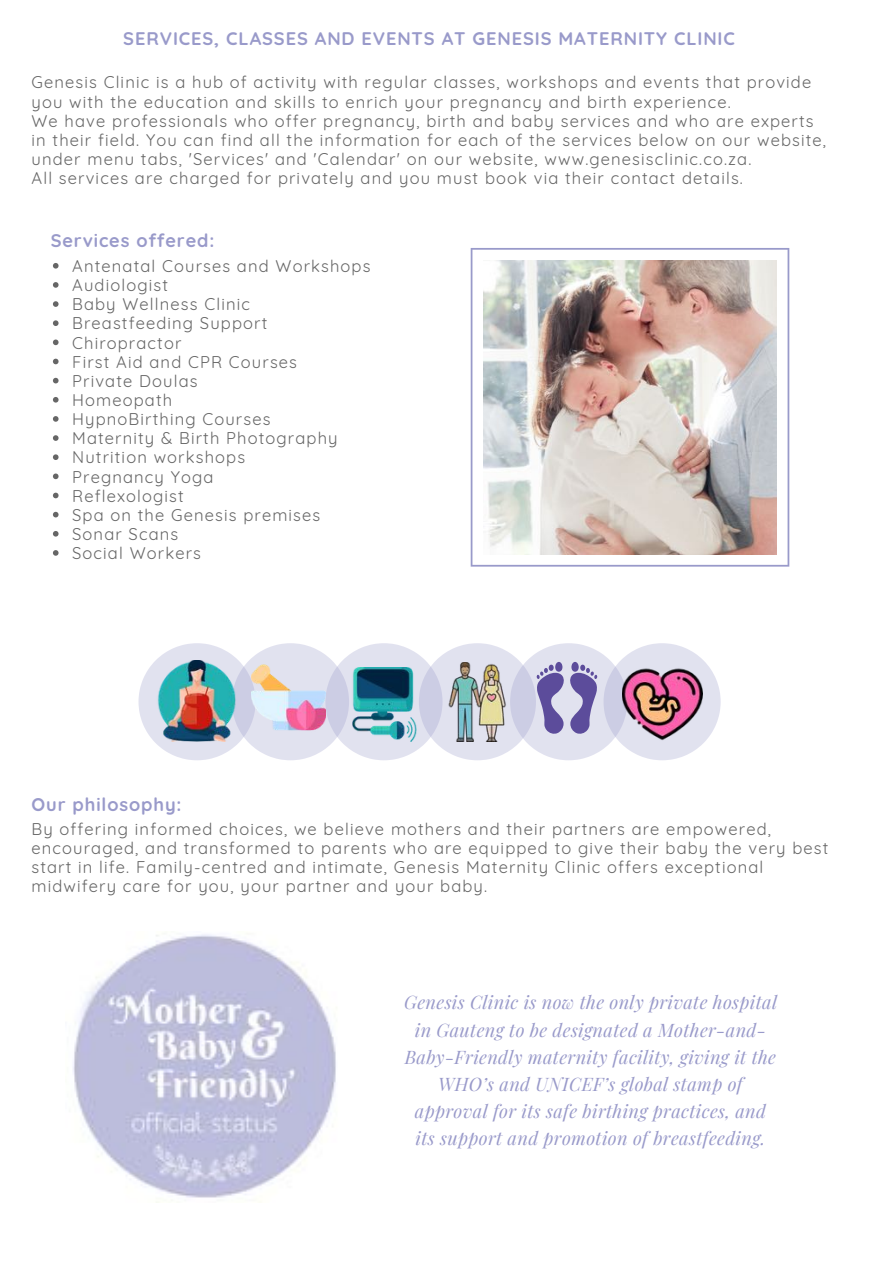
<style>
.page{position:relative;width:893px;height:1263px;background:#fff}
.page>*{position:absolute;margin:0;border:0;box-sizing:border-box;transform-origin:0 0}
.t1{font:italic 18.15px/27px "Playfair Display";letter-spacing:.02em;color:#999aca;text-align:center}
.t2{font:700 18.15px "Quicksand";letter-spacing:.05em;color:#999aca}
.t3{font:16.5px/19.2px "Quicksand";letter-spacing:.07em;color:#666}
</style>
<div class="page">
<img style="left:471px;top:248px;width:318px;height:319px">
<svg style="left:53px;top:263px;width:6px;height:6px"></svg>
<svg style="left:53px;top:282px;width:6px;height:6px"></svg>
<svg style="left:53px;top:301px;width:6px;height:6px"></svg>
<svg style="left:53px;top:320px;width:6px;height:6px"></svg>
<svg style="left:53px;top:339px;width:6px;height:6px"></svg>
<svg style="left:53px;top:359px;width:6px;height:5px"></svg>
<svg style="left:53px;top:378px;width:6px;height:5px"></svg>
<svg style="left:53px;top:397px;width:6px;height:6px"></svg>
<svg style="left:53px;top:416px;width:6px;height:6px"></svg>
<svg style="left:53px;top:435px;width:6px;height:6px"></svg>
<svg style="left:53px;top:454px;width:6px;height:6px"></svg>
<svg style="left:53px;top:473px;width:6px;height:6px"></svg>
<svg style="left:53px;top:493px;width:6px;height:5px"></svg>
<svg style="left:53px;top:512px;width:6px;height:5px"></svg>
<svg style="left:53px;top:531px;width:6px;height:6px"></svg>
<svg style="left:53px;top:550px;width:6px;height:6px"></svg>
<img style="left:73px;top:934px;width:263px;height:269px">
<img style="left:138px;top:643px;width:583px;height:117px">
<img style="left:623px;top:665px;width:80px;height:79px">
<p class="t2" style="left:123px;top:27px;width:613px">SERVICES, CLASSES AND EVENTS AT GENESIS MATERNITY CLINIC</p>
<p class="t3" style="left:32px;top:73px;width:796px">Genesis Clinic is a hub of activity with regular classes, workshops and events that provide you with the education and skills to enrich your pregnancy and birth experience.<br>We have professionals who offer pregnancy, birth and baby services and who are experts in their field. You can find all the information for each of the services below on our website, under menu tabs, 'Services' and 'Calendar' on our website, www.genesisclinic.co.za.<br>All services are charged for privately and you must book via their contact details.</p>
<p class="t2" style="left:51px;top:229px;width:165px">Services offered:</p>
<p class="t3" style="left:72px;top:256px;width:300px">Antenatal Courses and Workshops<br>Audiologist<br>Baby Wellness Clinic<br>Breastfeeding Support<br>Chiropractor<br>First Aid and CPR Courses<br>Private Doulas<br>Homeopath<br>HypnoBirthing Courses<br>Maternity &amp; Birth Photography<br>Nutrition workshops<br>Pregnancy Yoga<br>Reflexologist<br>Spa on the Genesis premises<br>Sonar Scans<br>Social Workers</p>
<p class="t2" style="left:32px;top:793px;width:152px">Our philosophy:</p>
<p class="t3" style="left:32px;top:819px;width:798px">By offering informed choices, we believe mothers and their partners are empowered, encouraged, and transformed to parents who are equipped to give their baby the very best start in life. Family-centred and intimate, Genesis Maternity Clinic offers exceptional midwifery care for you, your partner and your baby.</p>
<p class="t1" style="left:404px;top:988px;width:374px">Genesis Clinic is now the only private hospital in Gauteng to be designated a Mother-and-Baby-Friendly maternity facility, giving it the WHO’s and UNICEF’s global stamp of approval for its safe birthing practices, and its support and promotion of breastfeeding.</p>
</div>
